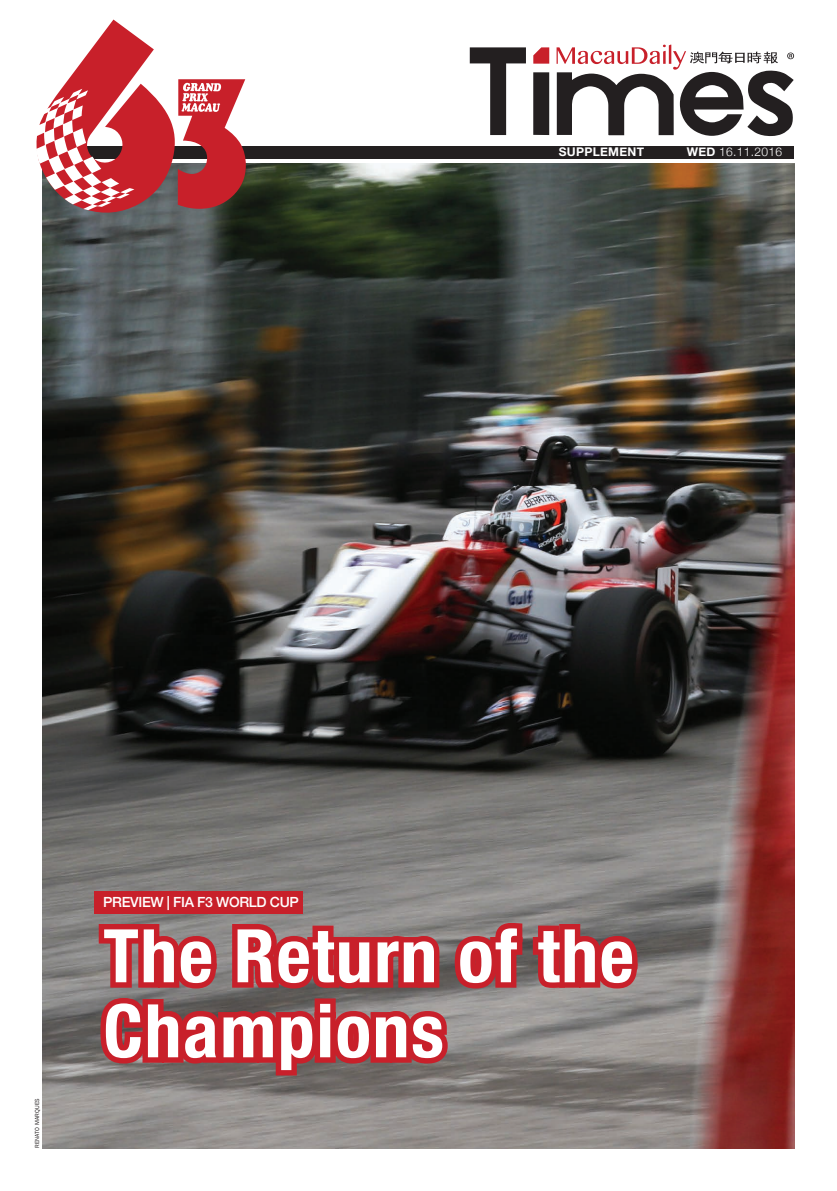
<style>
.page{position:relative;width:837px;height:1191px;background:#fff}
.page>*{position:absolute;margin:0;border:0;box-sizing:border-box;transform-origin:0 0}
.t1{font:189.5px "Bauhaus 93";color:#c8202a}
.t2{font:700 condensed 74px/75px "Helvetica Neue";letter-spacing:.02em;color:#fff}
.ANTETITULO{font:500 14px "Helvetica Neue";letter-spacing:-.025em;color:#fff}
.Datas{font:300 12px "Helvetica Neue";letter-spacing:.025em;color:#fff}
.Datas-2{font:700 12px "Helvetica Neue";letter-spacing:.025em;color:#fff}
.Fotografia{font:6px "Franklin Gothic";letter-spacing:.025em;color:#231f20}
.s1{font-weight:700}
</style>
<div class="page">
<img style="left:43px;top:163px;width:750px;height:985px">
<div style="left:43px;top:146px;width:750px;height:12px;background:#231f20"></div>
<svg style="left:469px;top:47px;width:56px;height:88px"></svg>
<svg style="left:533px;top:72px;width:16px;height:63px"></svg>
<svg style="left:556px;top:45px;width:237px;height:91px"></svg>
<svg style="left:533px;top:47px;width:16px;height:17px"></svg>
<div style="left:94px;top:891px;width:208px;height:23px;background:#c8202a"></div>
<svg style="left:93px;top:914px;width:552px;height:235px;background:#9d6264"></svg>
<svg style="left:42px;top:146px;width:165px;height:83px"></svg>
<p class="t1" style="left:158px;top:35px;width:109px">3</p>
<p class="Datas-2" style="left:558px;top:142px;width:87px">SUPPLEMENT</p>
<p class="Datas" style="left:686px;top:142px;width:97px"><span class="s1">WED</span> 16.11.2016</p>
<p class="Fotografia" style="left:33px;top:1148px;width:51px;rotate:-90deg">RENATO MARQUES</p>
<p class="ANTETITULO" style="left:103px;top:891px;width:197px">PREVIEW | FIA F3 WORLD CUP</p>
<p class="t2" style="left:103px;top:913px;width:532px">The Return of the<br>Champions</p>
</div>
